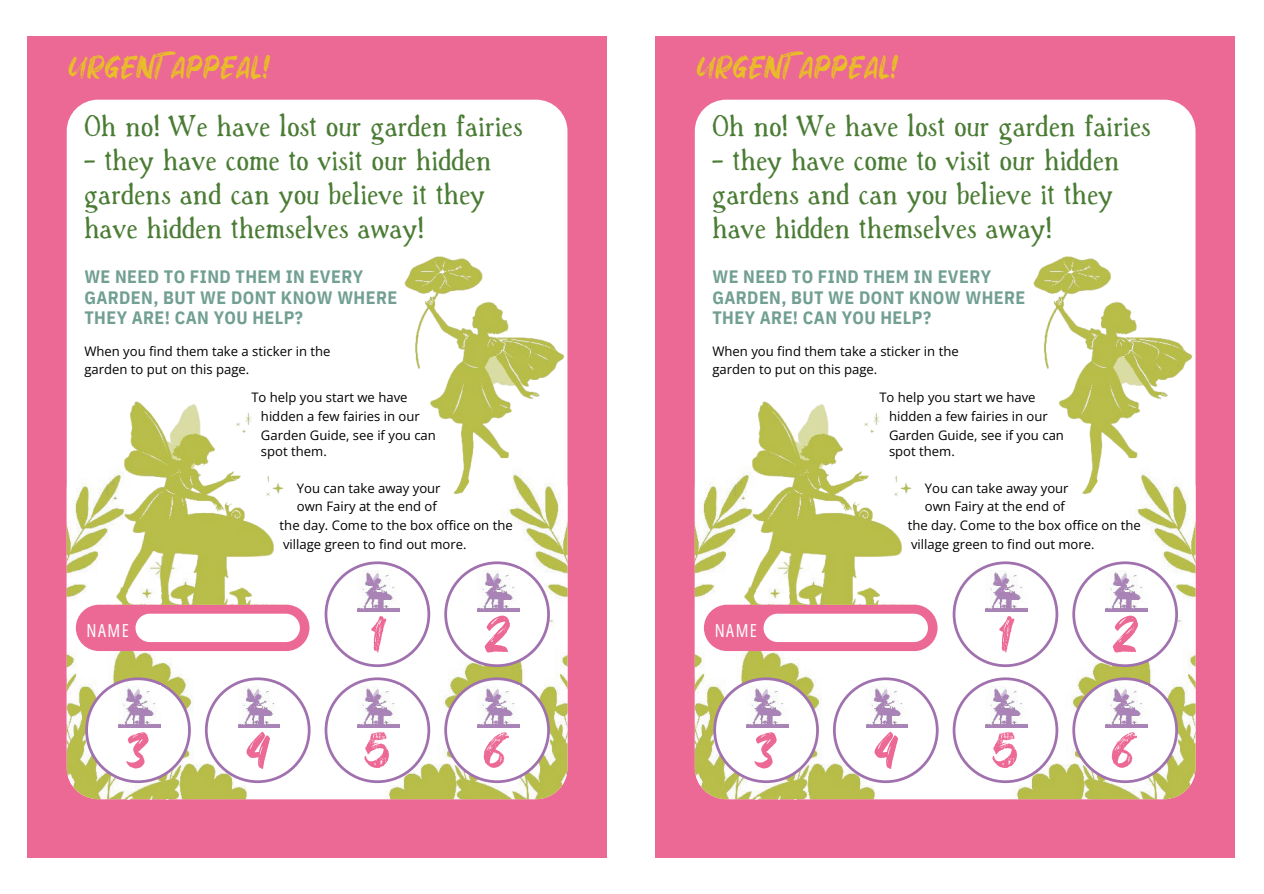
<style>
.page{position:relative;width:1264px;height:894px;background:#fff}
.page>*{position:absolute;margin:0;border:0;box-sizing:border-box;transform-origin:0 0}
.t1{font:56.55px/115.9px "Hey October";color:#ec6895}
.t2{font:31.65px/34.2px "Han Srf";color:#4a7c34}
.t3{font:30.3px "Hey October";letter-spacing:.045em;color:#e9be27}
.t4{font:700 18px/20.7px "IBM Plex Sans Cond";letter-spacing:.025em;color:#719f92}
.t5{font:18px "Open Sans Condensed";letter-spacing:.085em;color:#fff}
.t6{font:13.05px/19px "Open Sans";color:#000}
</style>
<div class="page">
<div style="left:28px;top:36px;width:578px;height:821px;background:#ec6895"></div>
<div style="left:67px;top:100px;width:500px;height:699px;background:#fff;border-radius:31px"></div>
<img style="left:390px;top:240px;width:182px;height:256px;border-radius:27px">
<img style="left:67px;top:458px;width:500px;height:341px">
<div style="left:76px;top:604px;width:233px;height:47px;background:#ec6895;border-radius:23px"></div>
<div style="left:135px;top:613px;width:165px;height:29px;background:#fff;border-radius:14px"></div>
<svg style="left:324px;top:561px;width:106px;height:106px"></svg>
<svg style="left:358px;top:569px;width:41px;height:43px"></svg>
<img style="left:358px;top:570px;width:41px;height:41px">
<svg style="left:85px;top:677px;width:106px;height:105px"></svg>
<svg style="left:118px;top:685px;width:42px;height:43px"></svg>
<img style="left:118px;top:686px;width:42px;height:41px">
<svg style="left:324px;top:677px;width:106px;height:105px"></svg>
<svg style="left:358px;top:685px;width:41px;height:43px"></svg>
<img style="left:358px;top:686px;width:41px;height:41px">
<svg style="left:444px;top:561px;width:106px;height:106px"></svg>
<svg style="left:477px;top:569px;width:42px;height:43px"></svg>
<img style="left:477px;top:570px;width:42px;height:41px">
<svg style="left:205px;top:677px;width:105px;height:105px"></svg>
<svg style="left:238px;top:685px;width:42px;height:43px"></svg>
<svg style="left:444px;top:677px;width:106px;height:105px"></svg>
<svg style="left:477px;top:685px;width:42px;height:43px"></svg>
<img style="left:238px;top:686px;width:42px;height:41px">
<img style="left:477px;top:686px;width:42px;height:41px">
<img style="left:79px;top:395px;width:238px;height:209px;border-radius:35px">
<div style="left:655px;top:36px;width:579px;height:821px;background:#ec6895"></div>
<div style="left:694px;top:100px;width:501px;height:699px;background:#fff;border-radius:31px"></div>
<img style="left:1018px;top:240px;width:182px;height:256px;border-radius:27px">
<img style="left:694px;top:458px;width:501px;height:341px">
<div style="left:704px;top:604px;width:233px;height:47px;background:#ec6895;border-radius:23px"></div>
<div style="left:763px;top:613px;width:165px;height:29px;background:#fff;border-radius:14px"></div>
<svg style="left:952px;top:561px;width:106px;height:106px"></svg>
<svg style="left:985px;top:569px;width:42px;height:43px"></svg>
<img style="left:985px;top:570px;width:42px;height:41px">
<svg style="left:713px;top:677px;width:106px;height:105px"></svg>
<svg style="left:746px;top:685px;width:42px;height:43px"></svg>
<img style="left:746px;top:686px;width:42px;height:41px">
<svg style="left:952px;top:677px;width:106px;height:105px"></svg>
<svg style="left:985px;top:685px;width:42px;height:43px"></svg>
<img style="left:985px;top:686px;width:42px;height:41px">
<svg style="left:1072px;top:561px;width:105px;height:106px"></svg>
<svg style="left:1105px;top:569px;width:42px;height:43px"></svg>
<img style="left:1105px;top:570px;width:42px;height:41px">
<svg style="left:833px;top:677px;width:105px;height:105px"></svg>
<svg style="left:866px;top:685px;width:41px;height:43px"></svg>
<svg style="left:1072px;top:677px;width:105px;height:105px"></svg>
<svg style="left:1105px;top:685px;width:42px;height:43px"></svg>
<img style="left:866px;top:686px;width:41px;height:41px">
<img style="left:1105px;top:686px;width:42px;height:41px">
<img style="left:707px;top:395px;width:237px;height:209px;border-radius:35px">
<h3 class="t3" style="left:69px;top:50px;width:201px">URGENT APPEAL!</h3>
<h2 class="t2" style="left:84px;top:110px;width:440px">Oh no! We have lost our garden fairies</h2>
<h2 class="t2" style="left:84px;top:144px;width:409px">- they have come to visit our hidden gardens and can you believe it they have hidden themselves away!</h2>
<h3 class="t4" style="left:84px;top:265px;width:314px">WE NEED TO FIND THEM IN EVERY<br>GARDEN, BUT WE DONT KNOW WHERE<br>THEY ARE! CAN YOU HELP?</h3>
<p class="t6" style="left:84px;top:341px;width:248px;line-height:18.6px">When you find them take a sticker in the garden to put on this page.</p>
<p class="t6" style="left:261px;top:387px;width:176px;text-indent:-10px">To help you start we have hidden a few fairies in our<br>Garden Guide, see if you can</p>
<p class="t6" style="left:261px;top:441px;width:67px">spot them.</p>
<p class="t6" style="left:297px;top:478px;width:145px">You can take away your</p>
<p class="t6" style="left:297px;top:496px;width:141px">own Fairy at the end of</p>
<p class="t6" style="left:280px;top:515px;width:235px">the day. Come to the box office on the</p>
<p class="t6" style="left:283px;top:534px;width:185px">village green to find out more.</p>
<h3 class="t5" style="left:87px;top:618px;width:44px">NAME</h3>
<h1 class="t1" style="left:126px;top:698px;width:22px">3</h1>
<h1 class="t1" style="left:246px;top:698px;width:24px">4</h1>
<h1 class="t1" style="left:364px;top:581px;width:28px">1<br>5</h1>
<h1 class="t1" style="left:484px;top:581px;width:26px">2<br>6</h1>
<h3 class="t3" style="left:697px;top:50px;width:201px">URGENT APPEAL!</h3>
<h2 class="t2" style="left:712px;top:110px;width:440px">Oh no! We have lost our garden fairies</h2>
<h2 class="t2" style="left:712px;top:144px;width:409px">- they have come to visit our hidden gardens and can you believe it they have hidden themselves away!</h2>
<h3 class="t4" style="left:712px;top:265px;width:314px">WE NEED TO FIND THEM IN EVERY<br>GARDEN, BUT WE DONT KNOW WHERE<br>THEY ARE! CAN YOU HELP?</h3>
<p class="t6" style="left:712px;top:341px;width:248px;line-height:18.6px">When you find them take a sticker in the garden to put on this page.</p>
<p class="t6" style="left:889px;top:387px;width:176px;text-indent:-10px">To help you start we have hidden a few fairies in our<br>Garden Guide, see if you can</p>
<p class="t6" style="left:889px;top:441px;width:67px">spot them.</p>
<p class="t6" style="left:924px;top:478px;width:145px">You can take away your</p>
<p class="t6" style="left:924px;top:496px;width:141px">own Fairy at the end of</p>
<p class="t6" style="left:907px;top:515px;width:235px">the day. Come to the box office on the</p>
<p class="t6" style="left:911px;top:534px;width:185px">village green to find out more.</p>
<h3 class="t5" style="left:714px;top:618px;width:44px">NAME</h3>
<h1 class="t1" style="left:754px;top:698px;width:22px">3</h1>
<h1 class="t1" style="left:874px;top:698px;width:24px">4</h1>
<h1 class="t1" style="left:992px;top:581px;width:28px">1<br>5</h1>
<h1 class="t1" style="left:1112px;top:581px;width:26px">2<br>6</h1>
</div>
